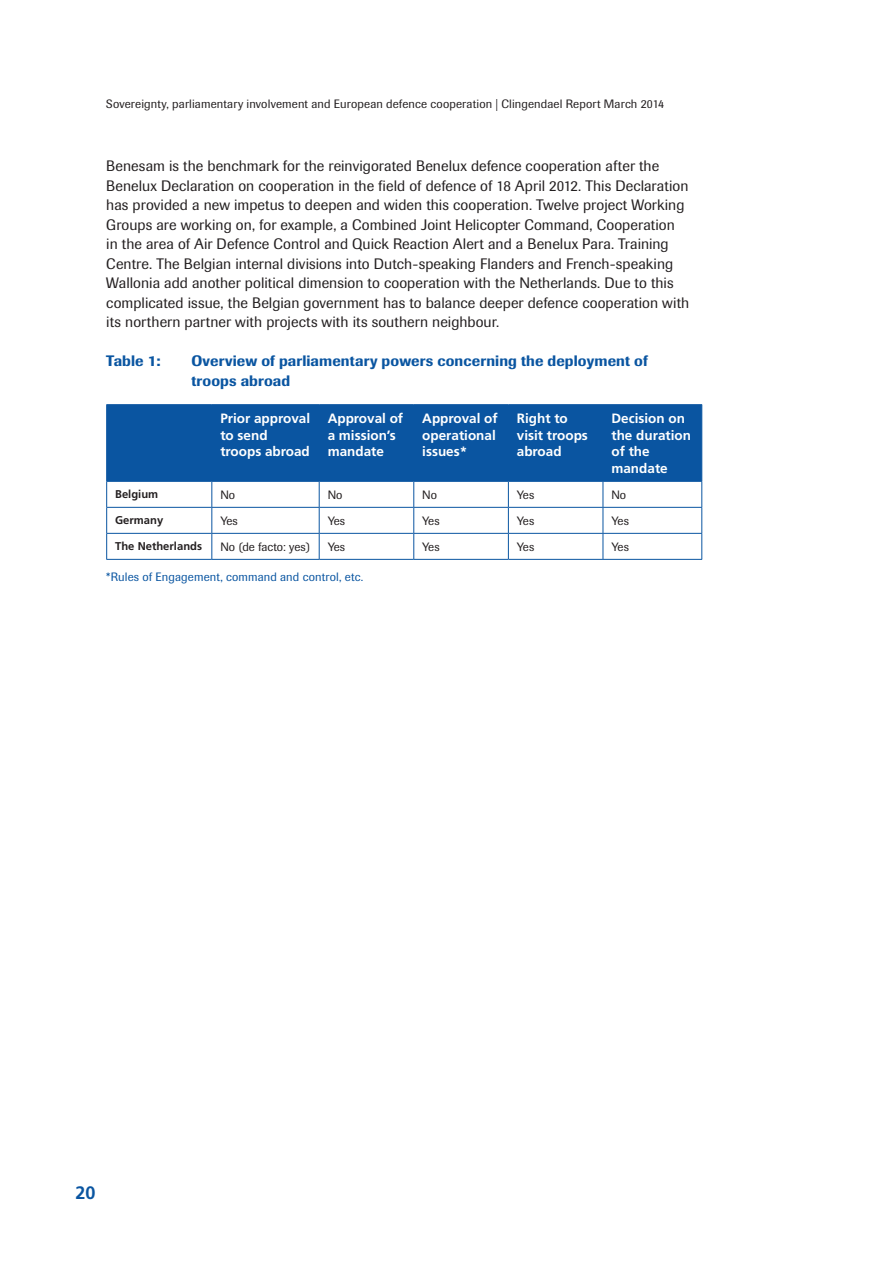
<style>
.page{position:relative;width:893px;height:1263px;background:#fff}
.page>*{position:absolute;margin:0;border:0;box-sizing:border-box;transform-origin:0 0}
.t1{font:700 18px "Frutiger";color:#0a55a1}
.P_first{font:15px/19.5px "Imago";letter-spacing:.005em;color:#231f20}
.Caption_T{font:500 15px/19.5px "Imago";letter-spacing:.01em;color:#0a55a1}
.H1_C_T{font:700 13.5px/16.5px "Frutiger LT Std";color:#fff}
.P_T{font:12px "Imago";letter-spacing:.01em;color:#231f20}
.Source_T{font:12px "Imago";letter-spacing:.01em;color:#0a55a1}
.H1_R_T{font:700 11.25px "Frutiger LT Std";color:#231f20}
</style>
<div class="page">
<div style="left:107px;top:405px;width:594px;height:76px;background:#0a55a1"></div>
<hr style="left:106px;top:404px;width:106px;height:1px;background:#0a55a1">
<hr style="left:106px;top:405px;width:1px;height:76px;background:#0a55a1">
<hr style="left:212px;top:404px;width:107px;height:1px;background:#0a55a1">
<hr style="left:211px;top:405px;width:1px;height:76px;background:#0a55a1">
<hr style="left:319px;top:404px;width:95px;height:1px;background:#0a55a1">
<hr style="left:319px;top:405px;width:1px;height:76px;background:#0a55a1">
<hr style="left:414px;top:404px;width:94px;height:1px;background:#0a55a1">
<hr style="left:413px;top:405px;width:1px;height:76px;background:#0a55a1">
<hr style="left:508px;top:404px;width:95px;height:1px;background:#0a55a1">
<hr style="left:508px;top:405px;width:1px;height:76px;background:#0a55a1">
<hr style="left:603px;top:404px;width:99px;height:1px;background:#0a55a1">
<hr style="left:603px;top:405px;width:1px;height:76px;background:#0a55a1">
<hr style="left:701px;top:405px;width:1px;height:76px;background:#0a55a1">
<hr style="left:106px;top:481px;width:106px;height:1px;background:#0a55a1">
<hr style="left:212px;top:481px;width:107px;height:1px;background:#0a55a1">
<hr style="left:319px;top:481px;width:95px;height:1px;background:#0a55a1">
<hr style="left:414px;top:481px;width:94px;height:1px;background:#0a55a1">
<hr style="left:508px;top:481px;width:95px;height:1px;background:#0a55a1">
<hr style="left:603px;top:481px;width:99px;height:1px;background:#0a55a1">
<hr style="left:106px;top:507px;width:106px;height:1px;background:#0a55a1">
<hr style="left:212px;top:507px;width:107px;height:1px;background:#0a55a1">
<hr style="left:319px;top:507px;width:95px;height:1px;background:#0a55a1">
<hr style="left:414px;top:507px;width:94px;height:1px;background:#0a55a1">
<hr style="left:508px;top:507px;width:95px;height:1px;background:#0a55a1">
<hr style="left:603px;top:507px;width:99px;height:1px;background:#0a55a1">
<hr style="left:106px;top:533px;width:106px;height:1px;background:#0a55a1">
<svg style="left:106px;top:482px;width:1px;height:77px"></svg>
<hr style="left:212px;top:533px;width:107px;height:1px;background:#0a55a1">
<svg style="left:211px;top:482px;width:1px;height:77px"></svg>
<hr style="left:319px;top:533px;width:95px;height:1px;background:#0a55a1">
<svg style="left:319px;top:482px;width:1px;height:77px"></svg>
<hr style="left:414px;top:533px;width:94px;height:1px;background:#0a55a1">
<svg style="left:413px;top:482px;width:1px;height:77px"></svg>
<hr style="left:508px;top:533px;width:95px;height:1px;background:#0a55a1">
<svg style="left:508px;top:482px;width:1px;height:77px"></svg>
<hr style="left:603px;top:533px;width:99px;height:1px;background:#0a55a1">
<svg style="left:603px;top:482px;width:1px;height:77px"></svg>
<svg style="left:701px;top:482px;width:1px;height:77px"></svg>
<hr style="left:106px;top:559px;width:106px;height:1px;background:#0a55a1">
<hr style="left:212px;top:559px;width:107px;height:1px;background:#0a55a1">
<hr style="left:319px;top:559px;width:95px;height:1px;background:#0a55a1">
<hr style="left:414px;top:559px;width:94px;height:1px;background:#0a55a1">
<hr style="left:508px;top:559px;width:95px;height:1px;background:#0a55a1">
<hr style="left:603px;top:559px;width:99px;height:1px;background:#0a55a1">
<p class="P_T" style="left:106px;top:97px;width:559px">Sovereignty, parliamentary involvement and European defence cooperation | Clingendael Report March 2014</p>
<p class="P_first" style="left:106px;top:156px;width:584px">Benesam is the benchmark for the reinvigorated Benelux defence cooperation after the Benelux Declaration on cooperation in the field of defence of 18 April 2012. This Declaration has provided a new impetus to deepen and widen this cooperation. Twelve project Working Groups are working on, for example, a Combined Joint Helicopter Command, Cooperation in the area of Air Defence Control and Quick Reaction Alert and a Benelux Para. Training Centre. The Belgian internal divisions into Dutch-speaking Flanders and French-speaking Wallonia add another political dimension to cooperation with the Netherlands. Due to this complicated issue, the Belgian government has to balance deeper defence cooperation with its northern partner with projects with its southern neighbour.</p>
<p class="Caption_T" style="left:106px;top:351px;width:56px">Table 1:</p>
<p class="Caption_T" style="left:191px;top:351px;width:458px">Overview of parliamentary powers concerning the deployment of troops abroad</p>
<p class="H1_C_T" style="left:220px;top:410px;width:91px">Prior approval to send troops abroad</p>
<p class="H1_C_T" style="left:328px;top:410px;width:77px">Approval of a mission’s mandate</p>
<p class="H1_C_T" style="left:422px;top:410px;width:77px">Approval of operational issues*</p>
<p class="H1_C_T" style="left:517px;top:410px;width:73px">Right to visit troops abroad</p>
<p class="H1_C_T" style="left:611px;top:410px;width:81px">Decision on the duration of the mandate</p>
<p class="H1_R_T" style="left:115px;top:488px;width:45px">Belgium</p>
<p class="P_T" style="left:220px;top:488px;width:16px">No</p>
<p class="P_T" style="left:328px;top:488px;width:16px">No</p>
<p class="P_T" style="left:422px;top:488px;width:16px">No</p>
<p class="P_T" style="left:517px;top:488px;width:19px">Yes</p>
<p class="P_T" style="left:611px;top:488px;width:16px">No</p>
<p class="H1_R_T" style="left:115px;top:514px;width:50px">Germany</p>
<p class="P_T" style="left:220px;top:514px;width:19px">Yes</p>
<p class="P_T" style="left:328px;top:514px;width:19px">Yes</p>
<p class="P_T" style="left:422px;top:514px;width:19px">Yes</p>
<p class="P_T" style="left:517px;top:514px;width:19px">Yes</p>
<p class="P_T" style="left:611px;top:514px;width:19px">Yes</p>
<p class="H1_R_T" style="left:115px;top:540px;width:88px">The Netherlands</p>
<p class="P_T" style="left:220px;top:540px;width:91px">No (de facto: yes)</p>
<p class="P_T" style="left:328px;top:540px;width:19px">Yes</p>
<p class="P_T" style="left:422px;top:540px;width:19px">Yes</p>
<p class="P_T" style="left:517px;top:540px;width:19px">Yes</p>
<p class="P_T" style="left:611px;top:540px;width:19px">Yes</p>
<p class="Source_T" style="left:106px;top:569px;width:259px">*Rules of Engagement, command and control, etc.</p>
<p class="t1" style="left:75px;top:1182px;width:22px">20</p>
</div>
